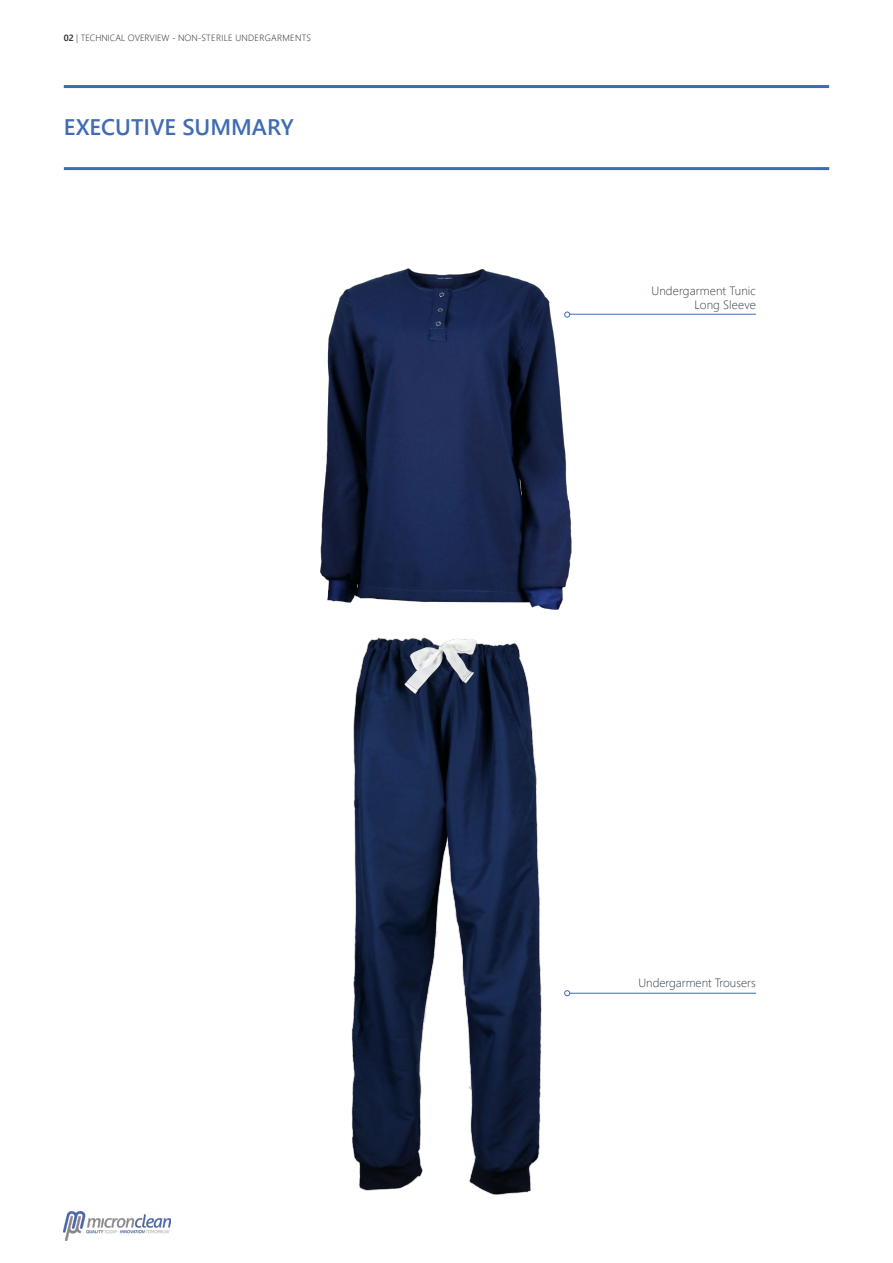
<style>
.page{position:relative;width:893px;height:1263px;background:#fff}
.page>*{position:absolute;margin:0;border:0;box-sizing:border-box;transform-origin:0 0}
.t1{font:600 22.5px "Segoe UI";color:#416bb4}
.t2{font:300 12px "Segoe UI";color:#2d3a44}
.t3{font:300 9px "Segoe UI";letter-spacing:.035em;color:#231f20}
.s1{font-weight:600}
</style>
<div class="page">
<hr style="left:64px;top:167px;width:765px;height:3px;background:#406ab4">
<hr style="left:64px;top:85px;width:765px;height:3px;background:#406ab4">
<hr style="left:567px;top:314px;width:189px;height:1px;background:#406ab4">
<hr style="left:567px;top:993px;width:189px;height:1px;background:#406ab4">
<img style="left:64px;top:1211px;width:106px;height:29px">
<img style="left:351px;top:637px;width:219px;height:558px">
<img style="left:320px;top:268px;width:260px;height:342px">
<p class="t3" style="left:64px;top:29px;width:249px"><span class="s1">02</span> | TECHNICAL OVERVIEW - NON-STERILE UNDERGARMENTS</p>
<p class="t1" style="left:64px;top:106px;width:231px">EXECUTIVE SUMMARY</p>
<p class="t2" style="left:651px;top:279px;width:106px">Undergarment Tunic</p>
<p class="t2" style="left:694px;top:293px;width:63px">Long Sleeve</p>
<p class="t2" style="left:638px;top:971px;width:119px">Undergarment Trousers</p>
</div>
